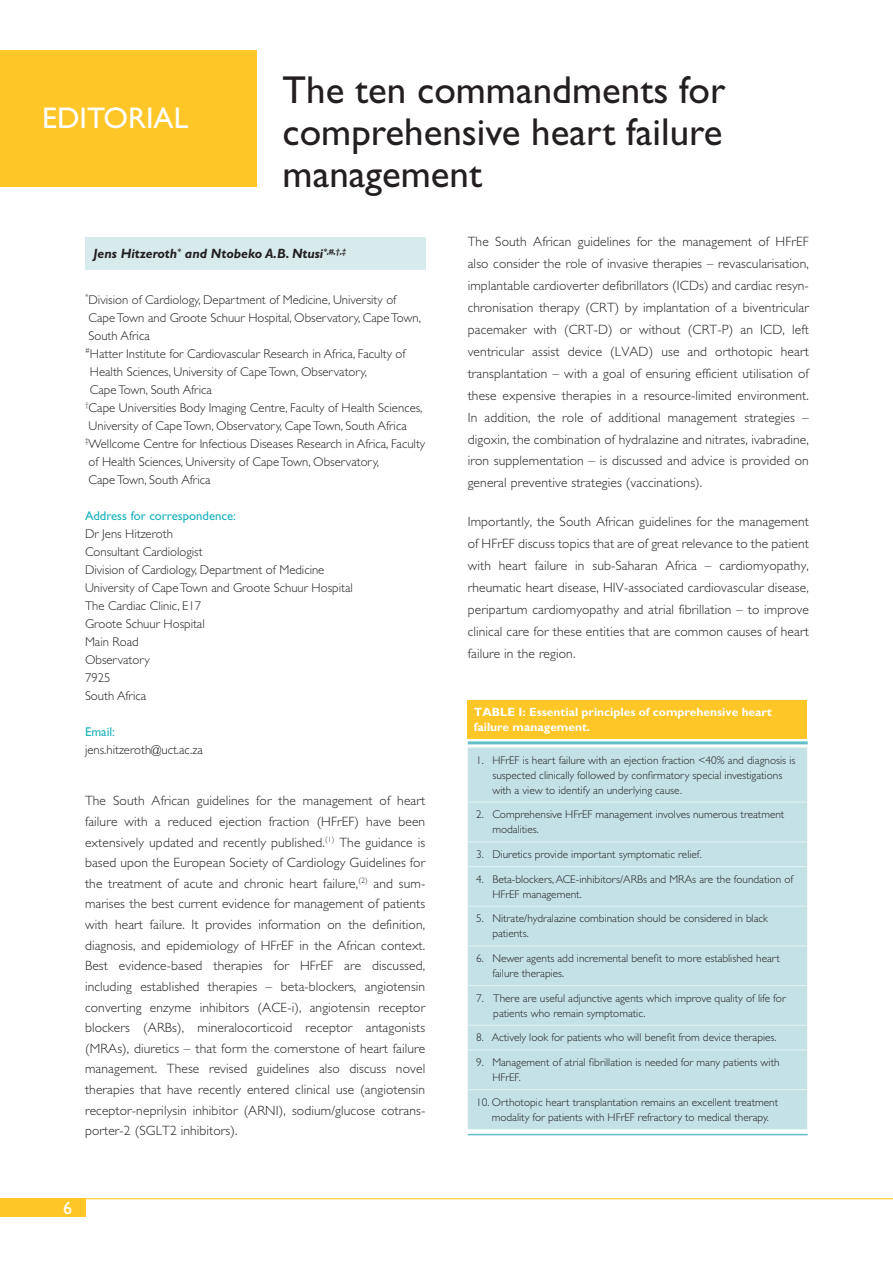
<style>
.page{position:relative;width:893px;height:1263px;background:#fff}
.page>*{position:absolute;margin:0;border:0;box-sizing:border-box;transform-origin:0 0}
.t1{font:39px/42px "Gill Sans Std";color:#231f20;text-align:justify}
.t2{font:30px "Gill Sans Std";color:#fff}
.t3{font:18px "Gill Sans Std";color:#fff}
.t4{font:300 13.5px/21.9px "Gill Sans Std";letter-spacing:.01em;color:#231f20;text-align:justify}
.t5{font:italic 700 13.5px "Gill Sans Std";color:#231f20}
.t6{font:300 12.75px/18px "Gill Sans Std";color:#231f20}
.t7{font:12.75px "Gill Sans Std";color:#1bb3bc}
.t8{font:700 12px/15px "Gill Sans Std";color:#fff}
.t9{font:300 11.25px/15px "Gill Sans Std";color:#231f20}
</style>
<div class="page">
<hr style="left:85px;top:1198px;width:808px;height:1px;background:#ffc628">
<div style="left:0;top:1198px;width:85px;height:19px;background:#ffc628"></div>
<div style="left:0;top:50px;width:257px;height:137px;background:#ffc628"></div>
<div style="left:85px;top:237px;width:340px;height:33px;background:#d7ebed"></div>
<div style="left:468px;top:700px;width:339px;height:38px;background:#ffc628"></div>
<div style="left:468px;top:748px;width:339px;height:381px;background:#c4e2e6"></div>
<hr style="left:468px;top:747px;width:339px;height:1px;background:#e0eff0">
<hr style="left:468px;top:802px;width:339px;height:1px;background:#e0eff0">
<hr style="left:468px;top:841px;width:339px;height:1px;background:#e0eff0">
<hr style="left:468px;top:866px;width:339px;height:1px;background:#e0eff0">
<hr style="left:468px;top:906px;width:339px;height:1px;background:#e0eff0">
<hr style="left:468px;top:945px;width:339px;height:1px;background:#e0eff0">
<hr style="left:468px;top:985px;width:339px;height:1px;background:#e0eff0">
<hr style="left:468px;top:1025px;width:339px;height:1px;background:#e0eff0">
<hr style="left:468px;top:1049px;width:339px;height:1px;background:#e0eff0">
<hr style="left:468px;top:1089px;width:339px;height:1px;background:#e0eff0">
<hr style="left:468px;top:1134px;width:340px;height:1px;background:#62bfc7">
<hr style="left:468px;top:741px;width:340px;height:3px;background:#62bfc7">
<h2 class="t2" style="left:42px;top:107px;width:148px">EDITORIAL</h2>
<h1 class="t1" style="left:283px;top:73px;width:444px">The ten commandments for comprehensive heart failure management</h1>
<p class="t5" style="left:94px;top:246px;width:254px">Jens Hitzeroth<sup>*</sup> and Ntobeko A.B. Ntusi<sup>*,#,†,‡</sup></p>
<p class="t6" style="left:85px;top:292px;width:313px"><sup>*</sup>Division of Cardiology, Department of Medicine, University of</p>
<p class="t6" style="left:88px;top:310px;width:334px">Cape Town and Groote Schuur Hospital, Observatory, Cape Town,</p>
<p class="t6" style="left:88px;top:328px;width:63px">South Africa</p>
<p class="t6" style="left:85px;top:346px;width:322px"><sup>#</sup> Hatter Institute for Cardiovascular Research in Africa, Faculty of</p>
<p class="t6" style="left:90px;top:364px;width:279px">Health Sciences, University of Cape Town, Observatory,</p>
<p class="t6" style="left:90px;top:382px;width:124px">Cape Town, South Africa</p>
<p class="t6" style="left:85px;top:400px;width:339px"><sup>†</sup> Cape Universities Body Imaging Centre, Faculty of Health Sciences,</p>
<p class="t6" style="left:89px;top:418px;width:320px">University of Cape Town, Observatory, Cape Town, South Africa</p>
<p class="t6" style="left:85px;top:436px;width:342px"><sup>‡</sup> Wellcome Centre for Infectious Diseases Research in Africa, Faculty</p>
<p class="t6" style="left:89px;top:454px;width:292px">of Health Sciences, University of Cape Town, Observatory,</p>
<p class="t6" style="left:89px;top:472px;width:124px">Cape Town, South Africa</p>
<p class="t7" style="left:85px;top:511px;width:152px">Address for correspondence:</p>
<p class="t6" style="left:85px;top:526px;width:269px">Dr Jens Hitzeroth<br>Consultant Cardiologist<br>Division of Cardiology, Department of Medicine<br>University of Cape Town and Groote Schuur Hospital<br>The Cardiac Clinic, E17<br>Groote Schuur Hospital<br>Main Road<br>Observatory<br>7925<br>South Africa</p>
<p class="t7" style="left:85px;top:727px;width:32px">Email:</p>
<p class="t6" style="left:85px;top:742px;width:119px">jens.hitzeroth@uct.ac.za</p>
<p class="t4" style="left:85px;top:792px;width:342px;line-height:20.7px">The South African guidelines for the management of heart failure with a reduced ejection fraction (HFrEF) have been extensively updated and recently published.<sup>(1)</sup> The guidance is based upon the European Society of Cardiology Guidelines for the treatment of acute and chronic heart failure,<sup>(2)</sup> and sum&shy;marises the best current evidence for management of patients with heart failure. It provides information on the definition, diagnosis, and epidemiology of HFrEF in the African context.<br>Best evidence-based therapies for HFrEF are discussed, including established therapies – beta-blockers, angiotensin converting enzyme inhibitors (ACE-i), angiotensin receptor blockers (ARBs), mineralocorticoid receptor antagonists (MRAs), diuretics – that form the cornerstone of heart failure management. These revised guidelines also discuss novel therapies that have recently entered clinical use (angiotensin receptor-neprilysin inhibitor (ARNI), sodium/glucose cotrans&shy;porter-2 (SGLT2 inhibitors).</p>
<h3 class="t3" style="left:63px;top:1201px;width:10px">6</h3>
<p class="t4" style="left:468px;top:232px;width:343px">The South African guidelines for the management of HFrEF also consider the role of invasive therapies – revascularisation, implantable cardioverter defibrillators (ICDs) and cardiac resyn&shy;chronisation therapy (CRT) by implantation of a biventricular pacemaker with (CRT-D) or without (CRT-P) an ICD, left ventricular assist device (LVAD) use and orthotopic heart transplantation – with a goal of ensuring efficient utilisation of these expensive therapies in a resource-limited environment.<br>In addition, the role of additional management strategies – digoxin, the combination of hydralazine and nitrates, ivabradine, iron supplementation – is discussed and advice is provided on general preventive strategies (vaccinations).</p>
<p class="t4" style="left:468px;top:512px;width:343px">Importantly, the South African guidelines for the management of HFrEF discuss topics that are of great relevance to the patient with heart failure in sub-Saharan Africa – cardiomyopathy, rheumatic heart disease, HIV-associated cardiovascular disease, peripartum cardiomyopathy and atrial fibrillation – to improve clinical care for these entities that are common causes of heart failure in the region.</p>
<p class="t8" style="left:474px;top:706px;width:300px">TABLE I: Essential principles of comprehensive heart failure management.</p>
<p class="t9" style="left:492px;top:754px;width:305px;text-indent:-16px">1. HFrEF is heart failure with an ejection fraction &lt;40% and diagnosis is suspected clinically followed by confirmatory special investigations with a view to identify an underlying cause.</p>
<p class="t9" style="left:492px;top:808px;width:293px;text-indent:-16px">2. Comprehensive HFrEF management involves numerous treatment modalities.</p>
<p class="t9" style="left:476px;top:848px;width:227px">3. Diuretics provide important symptomatic relief.</p>
<p class="t9" style="left:492px;top:873px;width:302px;text-indent:-16px">4. Beta-blockers, ACE-inhibitors/ARBs and MRAs are the foundation of<br>HFrEF management.</p>
<p class="t9" style="left:492px;top:912px;width:277px;text-indent:-16px">5. Nitrate/hydralazine combination should be considered in black patients.</p>
<p class="t9" style="left:492px;top:952px;width:289px;text-indent:-16px">6. Newer agents add incremental benefit to more established heart failure therapies.</p>
<p class="t9" style="left:493px;top:992px;width:294px;text-indent:-17px">7. There are useful adjunctive agents which improve quality of life for patients who remain symptomatic.</p>
<p class="t9" style="left:476px;top:1031px;width:302px">8. Actively look for patients who will benefit from device therapies.</p>
<p class="t9" style="left:492px;top:1056px;width:289px;text-indent:-16px">9. Management of atrial fibrillation is needed for many patients with<br>HFrEF.</p>
<p class="t9" style="left:476px;top:1096px;width:303px;text-align:center">10. Orthotopic heart transplantation remains an excellent treatment modality for patients with HFrEF refractory to medical therapy.</p>
</div>
